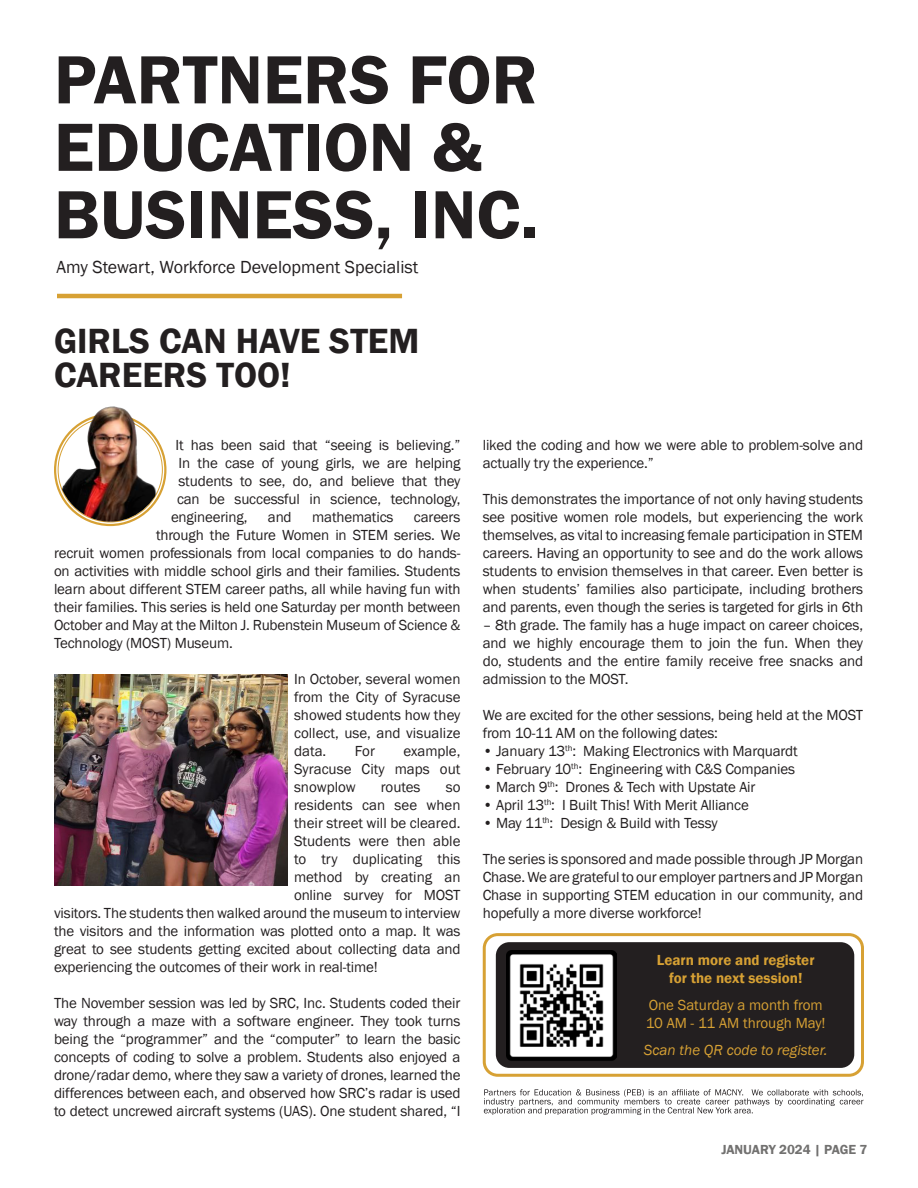
<style>
.page{position:relative;width:918px;height:1188px;background:#fff}
.page>*{position:absolute;margin:0;border:0;box-sizing:border-box;transform-origin:0 0}
.t1{font:600 70.5px "Franklin Gothic";color:#231f20}
.t2{font:600 36px/34.5px "Franklin Gothic";color:#231f20}
.t3{font:18px "Franklin Gothic";color:#231f20}
.t4{font:15px/18px "Franklin Gothic";letter-spacing:-.01em;color:#231f20;text-align:justify}
.t5{font:15px "Franklin Gothic";color:#d7a134}
.t6{font:600 15px "Franklin Gothic";color:#d7a134}
.t7{font:italic 15px "Franklin Gothic";color:#d7a134}
.t8{font:600 13.5px "Franklin Gothic";letter-spacing:-.005em;color:#727170}
</style>
<div class="page">
<svg style="left:484px;top:1089px;width:380px;height:26px"></svg>
<hr style="left:57px;top:294px;width:345px;height:4px;background:#d7a134">
<img style="left:55px;top:406px;width:106px;height:117px">
<div style="left:483px;top:933px;width:381px;height:144px;border:3px solid #d7a134;border-radius:14px"></div>
<div style="left:496px;top:942px;width:358px;height:126px;background:#231f20;border-radius:14px"></div>
<img style="left:507px;top:950px;width:110px;height:111px">
<img style="left:54px;top:675px;width:233px;height:210px">
<p class="t1" style="left:54px;top:36px;width:485px">PARTNERS FOR</p>
<p class="t1" style="left:54px;top:104px;width:430px">EDUCATION &amp;</p>
<p class="t1" style="left:54px;top:171px;width:486px">BUSINESS, INC.</p>
<p class="t3" style="left:57px;top:256px;width:363px">Amy Stewart, Workforce Development Specialist</p>
<p class="t2" style="left:54px;top:324px;width:367px">GIRLS CAN HAVE STEM<br>CAREERS TOO!</p>
<p class="t4" style="left:176px;top:436px;width:286px">It has been said that “seeing is believing.”</p>
<p class="t4" style="left:178px;top:454px;width:283px">In the case of young girls, we are helping</p>
<p class="t4" style="left:178px;top:472px;width:284px">students to see, do, and believe that they</p>
<p class="t4" style="left:177px;top:490px;width:285px">can be successful in science, technology,</p>
<p class="t4" style="left:171px;top:508px;width:78px">engineering,</p>
<p class="t4" style="left:268px;top:508px;width:25px">and</p>
<p class="t4" style="left:312px;top:508px;width:83px">mathematics</p>
<p class="t4" style="left:414px;top:508px;width:48px">careers</p>
<p class="t4" style="left:156px;top:526px;width:306px">through the Future Women in STEM series. We</p>
<p class="t4" style="left:54px;top:544px;width:408px">recruit women professionals from local companies to do hands-</p>
<p class="t4" style="left:54px;top:562px;width:408px">on activities with middle school girls and their families. Students</p>
<p class="t4" style="left:54px;top:580px;width:408px">learn about different STEM career paths, all while having fun with</p>
<p class="t4" style="left:54px;top:598px;width:408px">their families. This series is held one Saturday per month between</p>
<p class="t4" style="left:54px;top:616px;width:408px">October and May at the Milton J. Rubenstein Museum of Science &amp;</p>
<p class="t4" style="left:54px;top:634px;width:180px">Technology (MOST) Museum.</p>
<p class="t4" style="left:294px;top:670px;width:168px">In October, several women from the City of Syracuse showed students how they collect, use, and visualize data.</p>
<p class="t4" style="left:294px;top:742px;width:168px;text-indent:110px">example, Syracuse City maps out snowplow</p>
<p class="t4" style="left:355px;top:742px;width:22px">For</p>
<p class="t4" style="left:381px;top:778px;width:41px">routes</p>
<p class="t4" style="left:446px;top:778px;width:16px">so</p>
<p class="t4" style="left:294px;top:796px;width:168px">residents can see when</p>
<p class="t4" style="left:294px;top:814px;width:168px">their street will be cleared.</p>
<p class="t4" style="left:294px;top:832px;width:168px">Students were then able</p>
<p class="t4" style="left:294px;top:850px;width:168px">to try duplicating this</p>
<p class="t4" style="left:294px;top:868px;width:168px">method by creating an</p>
<p class="t4" style="left:294px;top:886px;width:168px">online survey for MOST</p>
<p class="t4" style="left:54px;top:904px;width:408px">visitors. The students then walked around the museum to interview</p>
<p class="t4" style="left:54px;top:922px;width:408px">the visitors and the information was plotted onto a map. It was</p>
<p class="t4" style="left:54px;top:940px;width:408px">great to see students getting excited about collecting data and</p>
<p class="t4" style="left:54px;top:958px;width:325px">experiencing the outcomes of their work in real-time!</p>
<p class="t4" style="left:54px;top:994px;width:408px">The November session was led by SRC, Inc. Students coded their way through a maze with a software engineer. They took turns being the “programmer” and the “computer” to learn the basic concepts of coding to solve a problem. Students also enjoyed a drone/radar demo, where they saw a variety of drones, learned the differences between each, and observed how SRC’s radar is used to detect uncrewed aircraft systems (UAS). One student shared, “I</p>
<p class="t4" style="left:483px;top:436px;width:382px">liked the coding and how we were able to problem-solve and actually try the experience.”</p>
<p class="t4" style="left:483px;top:490px;width:382px">This demonstrates the importance of not only having students see positive women role models, but experiencing the work themselves, as vital to increasing female participation in STEM careers. Having an opportunity to see and do the work allows students to envision themselves in that career. Even better is when students’ families also participate, including brothers and parents, even though the series is targeted for girls in 6th</p>
<p class="t4" style="left:483px;top:616px;width:382px">– 8th grade. The family has a huge impact on career choices, and we highly encourage them to join the fun. When they do, students and the entire family receive free snacks and admission to the MOST.</p>
<p class="t4" style="left:483px;top:706px;width:382px">We are excited for the other sessions, being held at the MOST from 10-11 AM on the following dates:</p>
<p class="t4" style="left:483px;top:742px;width:316px">• January 13<sup>th</sup>: Making Electronics with Marquardt</p>
<p class="t4" style="left:483px;top:760px;width:314px">• February 10<sup>th</sup>: Engineering with C&amp;S Companies</p>
<p class="t4" style="left:483px;top:778px;width:274px">• March 9<sup>th</sup>: Drones &amp; Tech with Upstate Air</p>
<p class="t4" style="left:483px;top:796px;width:268px">• April 13<sup>th</sup>: I Built This! With Merit Alliance</p>
<p class="t4" style="left:483px;top:814px;width:236px">• May 11<sup>th</sup>: Design &amp; Build with Tessy</p>
<p class="t4" style="left:483px;top:850px;width:382px">The series is sponsored and made possible through JP Morgan Chase. We are grateful to our employer partners and JP Morgan Chase in supporting STEM education in our community, and hopefully a more diverse workforce!</p>
<p class="t6" style="left:657px;top:951px;width:159px">Learn more and register</p>
<p class="t6" style="left:669px;top:969px;width:135px">for the next session!</p>
<p class="t5" style="left:649px;top:996px;width:176px">One Saturday a month from</p>
<p class="t5" style="left:646px;top:1014px;width:181px">10 AM - 11 AM through May!</p>
<p class="t7" style="left:644px;top:1041px;width:185px">Scan the QR code to register.</p>
<p class="t8" style="left:721px;top:1141px;width:147px">JANUARY 2024 | PAGE 7</p>
</div>
